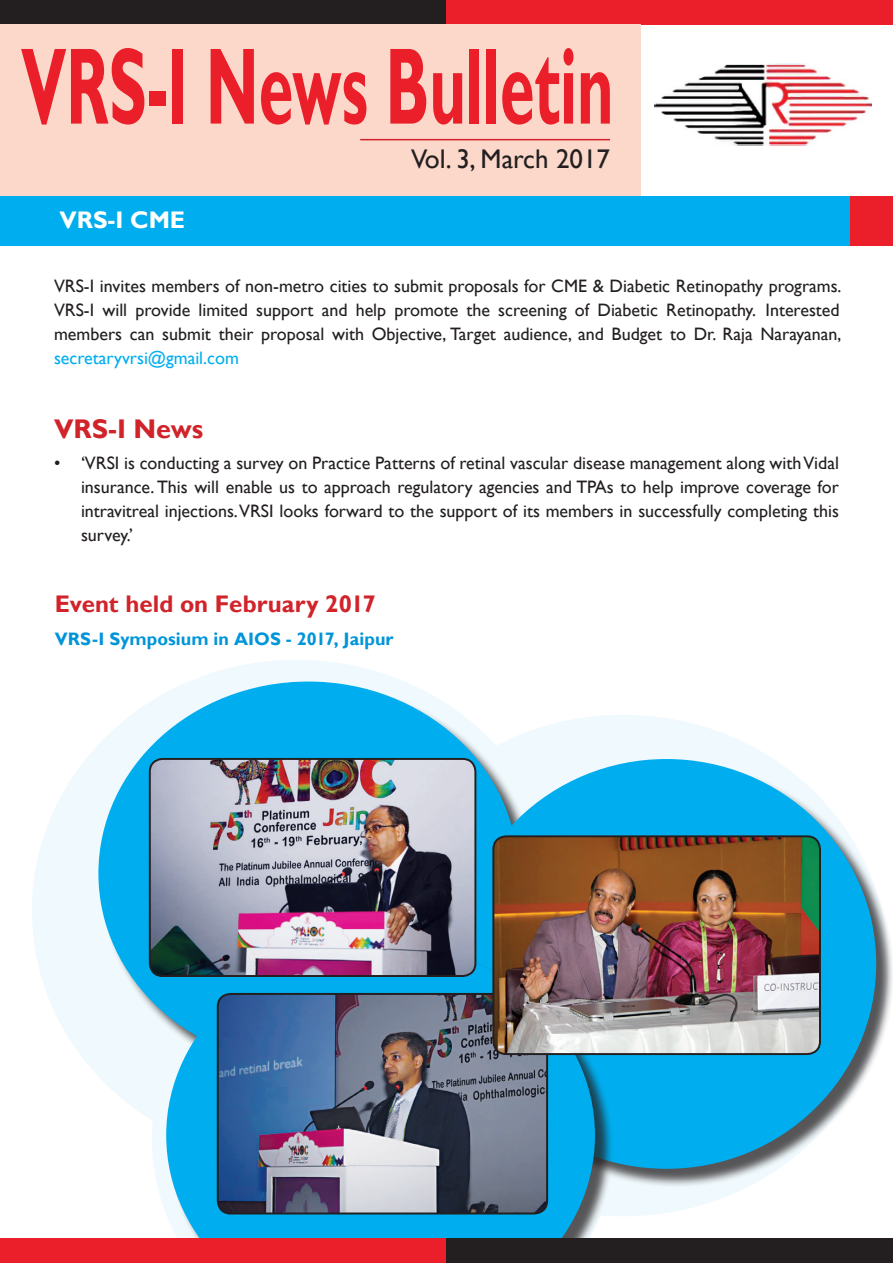
<style>
.page{position:relative;width:893px;height:1263px;background:#fff}
.page>*{position:absolute;margin:0;border:0;box-sizing:border-box;transform-origin:0 0}
.t1{font:700 109.35px "Gill Sans";color:#eb1f29;scale:.57 1}
.t2{font:27px "Gill Sans";color:#231f20}
.t3{font:700 27px "Gill Sans";color:#d1232a}
.t4{font:700 24px "Gill Sans";color:#d1232a}
.t5{font:700 24px "Gill Sans";color:#fff}
.t6{font:18px/24px "Gill Sans";color:#231f20;text-align:justify}
.t7{font:700 18px "Gill Sans";letter-spacing:.005em;color:#0095d9}
.s1{color:#00aeef}
</style>
<div class="page">
<div style="left:0;top:0;width:446px;height:24px;background:#231f20"></div>
<div style="left:446px;top:0;width:447px;height:24px;background:#eb1f29"></div>
<div style="left:358px;top:715px;width:530px;height:501px;background:#f0f9fd;border-radius:50%"></div>
<div style="left:32px;top:660px;width:530px;height:501px;background:#f0f9fd;border-radius:50%"></div>
<div style="left:101px;top:684px;width:436px;height:400px;background:#231f20;opacity:.75"></div>
<div style="left:98px;top:681px;width:420px;height:384px;background:#00aeef;border-radius:50%"></div>
<div style="left:459px;top:761px;width:434px;height:426px;background:#231f20;opacity:.75"></div>
<div style="left:456px;top:759px;width:420px;height:410px;background:#00aeef;border-radius:50%"></div>
<div style="left:168px;top:946px;width:445px;height:317px;background:#231f20;opacity:.75"></div>
<svg style="left:166px;top:943px;width:429px;height:296px;fill:#00aeef"></svg>
<div style="left:0;top:196px;width:893px;height:49px;background:#00aeef"></div>
<div style="left:850px;top:196px;width:43px;height:49px;background:#eb1f29"></div>
<div style="left:0;top:24px;width:640px;height:172px;background:#fbd8ca"></div>
<img style="left:655px;top:64px;width:217px;height:82px">
<hr style="left:360px;top:139px;width:250px;height:1px;background:#d1232a">
<img style="left:218px;top:994px;width:329px;height:219px">
<div style="left:217px;top:993px;width:331px;height:221px;border:2px solid #231f20;border-radius:13px"></div>
<img style="left:150px;top:759px;width:325px;height:217px">
<div style="left:149px;top:758px;width:327px;height:219px;border:2px solid #231f20;border-radius:13px"></div>
<img style="left:493px;top:836px;width:327px;height:218px">
<div style="left:492px;top:835px;width:329px;height:220px;border:2px solid #231f20;border-radius:13px"></div>
<div style="left:0;top:1239px;width:446px;height:24px;background:#eb1f29"></div>
<div style="left:446px;top:1239px;width:447px;height:24px;background:#231f20"></div>
<p class="t1" style="left:21px;top:21px;width:1041px">VRS-I News Bulletin</p>
<p class="t5" style="left:60px;top:206px;width:127px">VRS-I CME</p>
<p class="t2" style="left:411px;top:144px;width:200px">Vol. 3, March 2017</p>
<p class="t6" style="left:54px;top:274px;width:789px">VRS-I invites members of non-metro cities to submit proposals for CME &amp; Diabetic Retinopathy programs.<br>VRS-I will provide limited support and help promote the screening of Diabetic Retinopathy. Interested members can submit their proposal with Objective, Target audience, and Budget to Dr. Raja Narayanan, <span class="s1">secretaryvrsi@gmail.com</span></p>
<p class="t3" style="left:54px;top:412px;width:151px">VRS-I News</p>
<p class="t6" style="left:81px;top:452px;width:759px;text-indent:-27px">• ‘VRSI is conducting a survey on Practice Patterns of retinal vascular disease management along with Vidal insurance. This will enable us to approach regulatory agencies and TPAs to help improve coverage for intravitreal injections. VRSI looks forward to the support of its members in successfully completing this survey.’</p>
<p class="t4" style="left:55px;top:590px;width:322px">Event held on February 2017</p>
<p class="t7" style="left:55px;top:628px;width:340px">VRS-I Symposium in AIOS - 2017, Jaipur</p>
</div>
